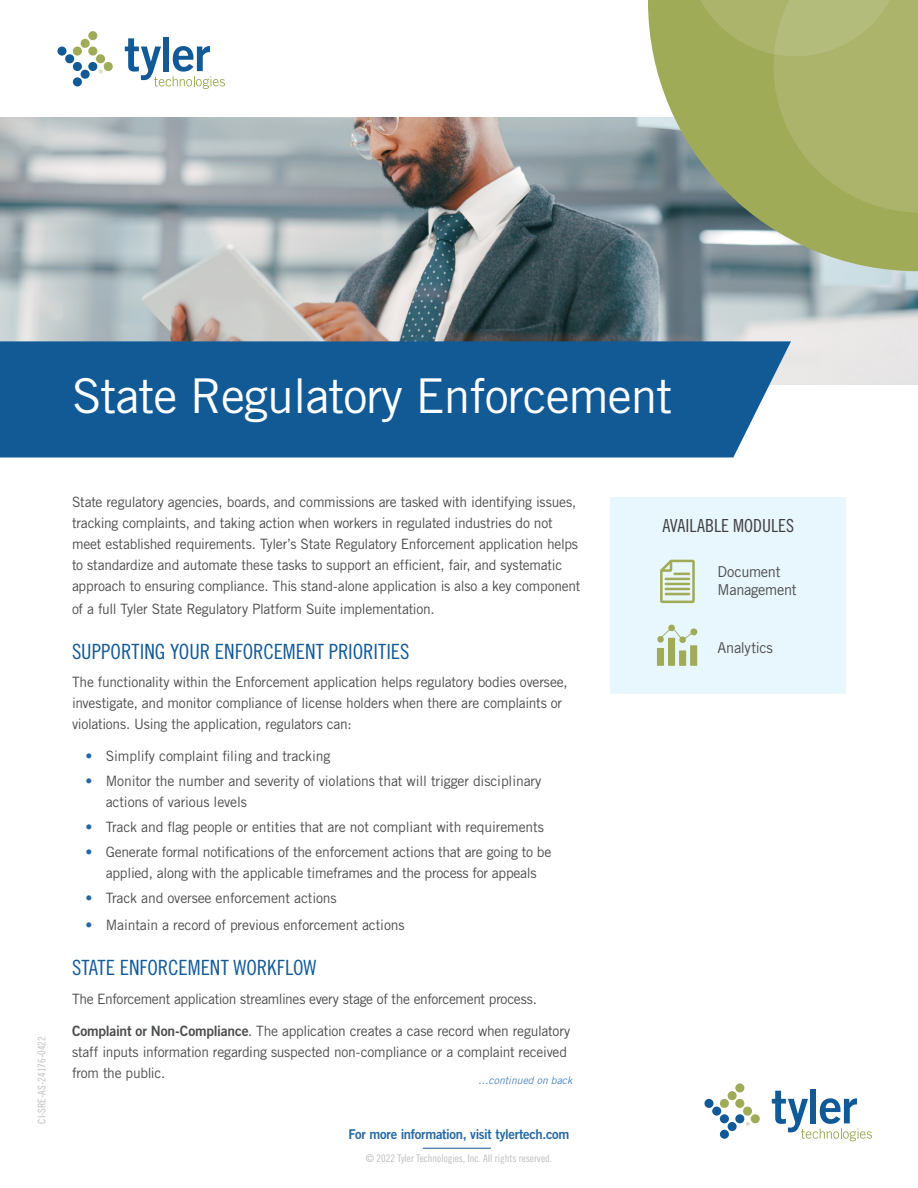
<style>
.page{position:relative;width:918px;height:1188px;background:#fff}
.page>*{position:absolute;margin:0;border:0;box-sizing:border-box;transform-origin:0 0}
.Title__Product_Name{font:48px "Trade Gothic LT Std";letter-spacing:-.02em;color:#fff}
.Subheader{font:21px "Trade Gothic LT Std Cn 18";color:#125a96}
.Side_Bar_Header{font:18px "Trade Gothic LT Std Cn 18";color:#3e3e3f}
.Body_Copy{font:15px/18px "Trade Gothic LT Std";letter-spacing:-.02em;color:#4b4c4d}
.Body_Copy-2{font:14.25px/21px "Trade Gothic LT Std";letter-spacing:-.015em;color:#4b4c4d}
.Body_Copy-3{font:13.5px "Trade Gothic LT Std Bd 2";letter-spacing:-.025em;color:#2669a1}
.t1{font:10.5px "Trade Gothic LT Std Cn 18";color:#bcbdc0}
.Continued{font:italic 10.5px "Trade Gothic LT Std";letter-spacing:-.005em;color:#4f86bb}
.s1{color:#2669a1}
.s2{font-family:"Trade Gothic LT Std Bd 2"}
</style>
<div class="page">
<div style="left:610px;top:497px;width:236px;height:196px;background:#e8f6fd"></div>
<img style="left:0;top:117px;width:918px;height:267px">
<svg style="left:648px;top:0;width:270px;height:271px;background:#93a181"></svg>
<svg style="left:687px;top:0;width:231px;height:212px;background:#a4ae65"></svg>
<div style="left:0;top:341px;width:791px;height:117px;background:#125a96"></div>
<hr style="left:423px;top:1148px;width:68px;height:1px;background:#125a96">
<div style="left:811px;top:1089px;width:5px;height:34px;background:#125a96"></div>
<svg style="left:772px;top:1091px;width:100px;height:50px"></svg>
<div style="left:704px;top:1099px;width:10px;height:9px;background:#125a96;border-radius:50%"></div>
<div style="left:712px;top:1107px;width:9px;height:9px;background:#125a96;border-radius:50%"></div>
<div style="left:720px;top:1114px;width:9px;height:9px;background:#125a96;border-radius:50%"></div>
<div style="left:720px;top:1130px;width:9px;height:9px;background:#125a96;border-radius:50%"></div>
<div style="left:728px;top:1122px;width:9px;height:9px;background:#125a96;border-radius:50%"></div>
<div style="left:735px;top:1114px;width:9px;height:9px;background:#125a96;border-radius:50%"></div>
<div style="left:720px;top:1099px;width:9px;height:9px;background:#a0ab57;border-radius:50%"></div>
<div style="left:728px;top:1091px;width:9px;height:9px;background:#a0ab57;border-radius:50%"></div>
<div style="left:735px;top:1099px;width:9px;height:9px;background:#a0ab57;border-radius:50%"></div>
<div style="left:743px;top:1107px;width:9px;height:9px;background:#a0ab57;border-radius:50%"></div>
<div style="left:751px;top:1114px;width:9px;height:9px;background:#a0ab57;border-radius:50%"></div>
<div style="left:735px;top:1083px;width:9px;height:9px;background:#a0ab57;border-radius:50%"></div>
<svg style="left:746px;top:1122px;width:4px;height:4px"></svg>
<div style="left:164px;top:37px;width:5px;height:34px;background:#125a96"></div>
<svg style="left:125px;top:38px;width:100px;height:51px"></svg>
<div style="left:57px;top:47px;width:10px;height:9px;background:#125a96;border-radius:50%"></div>
<div style="left:65px;top:54px;width:9px;height:9px;background:#125a96;border-radius:50%"></div>
<div style="left:73px;top:62px;width:9px;height:9px;background:#125a96;border-radius:50%"></div>
<div style="left:73px;top:77px;width:9px;height:9px;background:#125a96;border-radius:50%"></div>
<div style="left:81px;top:70px;width:9px;height:9px;background:#125a96;border-radius:50%"></div>
<div style="left:88px;top:62px;width:9px;height:9px;background:#125a96;border-radius:50%"></div>
<div style="left:73px;top:47px;width:9px;height:9px;background:#a0ab57;border-radius:50%"></div>
<div style="left:81px;top:39px;width:9px;height:9px;background:#a0ab57;border-radius:50%"></div>
<div style="left:88px;top:47px;width:9px;height:9px;background:#a0ab57;border-radius:50%"></div>
<div style="left:96px;top:54px;width:9px;height:9px;background:#a0ab57;border-radius:50%"></div>
<div style="left:104px;top:62px;width:9px;height:9px;background:#a0ab57;border-radius:50%"></div>
<div style="left:88px;top:31px;width:9px;height:9px;background:#a0ab57;border-radius:50%"></div>
<svg style="left:660px;top:560px;width:35px;height:43px"></svg>
<svg style="left:657px;top:625px;width:41px;height:41px"></svg>
<p class="Title__Product_Name" style="left:72px;top:367px;width:602px">State Regulatory Enforcement</p>
<p class="t1" style="left:36px;top:1124px;width:89px;rotate:-90deg">CI-SRE-AS-24176-0422</p>
<p class="Body_Copy-2" style="left:72px;top:492px;width:510px">State regulatory agencies, boards, and commissions are tasked with identifying issues, tracking complaints, and taking action when workers in regulated industries do not meet established requirements. Tyler’s State Regulatory Enforcement application helps to standardize and automate these tasks to support an efficient, fair, and systematic approach to ensuring compliance. This stand-alone application is also a key component</p>
<p class="Body_Copy-2" style="left:72px;top:598px;width:364px">of a full Tyler State Regulatory Platform Suite implementation.</p>
<p class="Subheader" style="left:72px;top:639px;width:339px">SUPPORTING YOUR ENFORCEMENT PRIORITIES</p>
<p class="Body_Copy-2" style="left:72px;top:671px;width:497px">The functionality within the Enforcement application helps regulatory bodies oversee, investigate, and monitor compliance of license holders when there are complaints or violations. Using the application, regulators can:</p>
<p class="Body_Copy-2" style="left:86px;top:745px;width:246px"><span class="s1">•</span> Simplify complaint filing and tracking</p>
<p class="Body_Copy-2" style="left:106px;top:770px;width:437px;text-indent:-20px"><span class="s1">•</span> Monitor the number and severity of violations that will trigger disciplinary actions of various levels</p>
<p class="Body_Copy-2" style="left:86px;top:816px;width:460px"><span class="s1">•</span> Track and flag people or entities that are not compliant with requirements</p>
<p class="Body_Copy-2" style="left:86px;top:841px;width:467px;text-align:center"><span class="s1">•</span> Generate formal notifications of the enforcement actions that are going to be applied, along with the applicable timeframes and the process for appeals</p>
<p class="Body_Copy-2" style="left:86px;top:887px;width:253px"><span class="s1">•</span> Track and oversee enforcement actions</p>
<p class="Body_Copy-2" style="left:86px;top:914px;width:321px"><span class="s1">•</span> Maintain a record of previous enforcement actions</p>
<p class="Subheader" style="left:72px;top:955px;width:246px">STATE ENFORCEMENT WORKFLOW</p>
<p class="Body_Copy-2" style="left:72px;top:989px;width:467px">The Enforcement application streamlines every stage of the enforcement process.</p>
<p class="Body_Copy-2" style="left:72px;top:1020px;width:500px"><span class="s2">Complaint or Non-Compliance</span>. The application creates a case record when regulatory staff inputs information regarding suspected non-compliance or a complaint received from the public.</p>
<p class="Continued" style="left:478px;top:1074px;width:96px">…continued on back</p>
<p class="Body_Copy-3" style="left:349px;top:1126px;width:222px">For more information, visit tylertech.com</p>
<p class="t1" style="left:366px;top:1152px;width:188px">© 2022 Tyler Technologies, Inc. All rights reserved.</p>
<p class="Side_Bar_Header" style="left:662px;top:515px;width:133px">AVAILABLE MODULES</p>
<p class="Body_Copy" style="left:718px;top:562px;width:81px">Document<br>Management</p>
<p class="Body_Copy" style="left:718px;top:639px;width:57px">Analytics</p>
</div>
